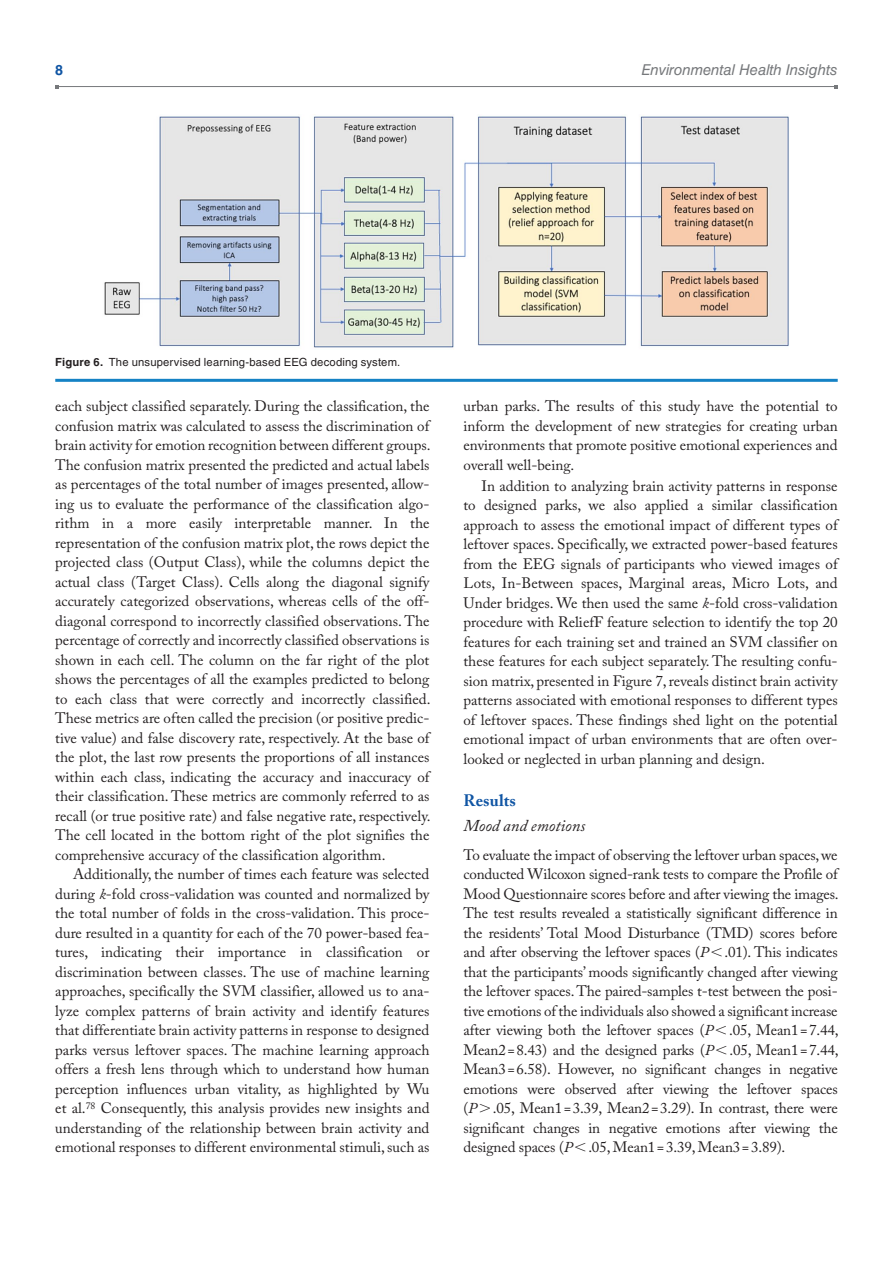
<style>
.page{position:relative;width:893px;height:1263px;background:#fff}
.page>*{position:absolute;margin:0;border:0;box-sizing:border-box;transform-origin:0 0}
.t1{font:italic 16.5px "Adobe Caslon Pro";color:#231f20}
.t2{font:700 16.5px "Adobe Caslon Pro";letter-spacing:.005em;color:#1055a4}
.t3{font:15px/19.5px "Adobe Caslon Pro";color:#231f20;text-align:justify}
.t4{font:italic 15px "Helvetica LT Std";letter-spacing:-.005em;color:#76787b}
.t5{font:700 14.25px "Helvetica LT Std";color:#1055a4}
.t6{font:11.25px "Helvetica LT Std";letter-spacing:.015em;color:#231f20}
.s1{font-weight:700}
.s2{font-style:italic}
</style>
<div class="page">
<hr style="left:57px;top:86px;width:779px;height:1px;background:#76787b">
<hr style="left:55px;top:379px;width:783px;height:3px;background:#1582c5">
<img style="left:104px;top:116px;width:685px;height:234px">
<p class="t5" style="left:55px;top:61px;width:9px">8</p>
<p class="t4" style="left:641px;top:61px;width:198px">Environmental Health Insights</p>
<p class="t6" style="left:55px;top:356px;width:346px"><span class="s1">Figure 6.</span> The unsupervised learning-based EEG decoding system.</p>
<p class="t3" style="left:55px;top:396px;width:377px">each subject classified separately. During the classification, the confusion matrix was calculated to assess the discrimination of brain activity for emotion recognition between different groups.<br>The confusion matrix presented the predicted and actual labels as percentages of the total number of images presented, allow&shy;ing us to evaluate the performance of the classification algo&shy;rithm in a more easily interpretable manner. In the representation of the confusion matrix plot, the rows depict the projected class (Output Class), while the columns depict the actual class (Target Class). Cells along the diagonal signify accurately categorized observations, whereas cells of the off&shy;diagonal correspond to incorrectly classified observations. The percentage of correctly and incorrectly classified observations is shown in each cell. The column on the far right of the plot shows the percentages of all the examples predicted to belong to each class that were correctly and incorrectly classified.<br>These metrics are often called the precision (or positive predic&shy;tive value) and false discovery rate, respectively. At the base of the plot, the last row presents the proportions of all instances within each class, indicating the accuracy and inaccuracy of their classification. These metrics are commonly referred to as recall (or true positive rate) and false negative rate, respectively.<br>The cell located in the bottom right of the plot signifies the comprehensive accuracy of the classification algorithm.</p>
<p class="t3" style="left:55px;top:864px;width:376px;text-indent:18px">Additionally, the number of times each feature was selected during <span class="s2">k</span>-fold cross-validation was counted and normalized by the total number of folds in the cross-validation. This proce&shy;dure resulted in a quantity for each of the 70 power-based fea&shy;tures, indicating their importance in classification or discrimination between classes. The use of machine learning approaches, specifically the SVM classifier, allowed us to ana&shy;lyze complex patterns of brain activity and identify features that differentiate brain activity patterns in response to designed parks versus leftover spaces. The machine learning approach offers a fresh lens through which to understand how human perception influences urban vitality, as highlighted by Wu et al.<sup>78</sup> Consequently, this analysis provides new insights and understanding of the relationship between brain activity and emotional responses to different environmental stimuli, such as</p>
<p class="t3" style="left:463px;top:396px;width:376px">urban parks. The results of this study have the potential to inform the development of new strategies for creating urban environments that promote positive emotional experiences and overall well-being.</p>
<p class="t3" style="left:463px;top:476px;width:376px;text-indent:18px">In addition to analyzing brain activity patterns in response to designed parks, we also applied a similar classification approach to assess the emotional impact of different types of leftover spaces. Specifically, we extracted power-based features from the EEG signals of participants who viewed images of Lots, In-Between spaces, Marginal areas, Micro Lots, and Under bridges. We then used the same <span class="s2">k</span>-fold cross-validation procedure with ReliefF feature selection to identify the top 20 features for each training set and trained an SVM classifier on these features for each subject separately. The resulting confu&shy;sion matrix, presented in Figure 7, reveals distinct brain activity patterns associated with emotional responses to different types of leftover spaces. These findings shed light on the potential emotional impact of urban environments that are often over&shy;looked or neglected in urban planning and design.</p>
<p class="t2" style="left:463px;top:790px;width:54px">Results</p>
<p class="t1" style="left:463px;top:816px;width:123px">Mood and emotions</p>
<p class="t3" style="left:463px;top:845px;width:377px">To evaluate the impact of observing the leftover urban spaces, we conducted Wilcoxon signed-rank tests to compare the Profile of Mood Questionnaire scores before and after viewing the images.<br>The test results revealed a statistically significant difference in the residents’ Total Mood Disturbance (TMD) scores before and after observing the leftover spaces (<span class="s2">P</span> .01). This indicates that the participants’ moods significantly changed after viewing the leftover spaces. The paired-samples t-test between the posi&shy;tive emotions of the individuals also showed a significant increase after viewing both the leftover spaces (<span class="s2">P</span> .05, Mean1=7.44, Mean2=8.43) and the designed parks (<span class="s2">P</span> .05, Mean1=7.44, Mean3=6.58). However, no significant changes in negative emotions were observed after viewing the leftover spaces (<span class="s2">P</span> .05, Mean1=3.39, Mean2=3.29). In contrast, there were significant changes in negative emotions after viewing the designed spaces (<span class="s2">P</span> .05, Mean1=3.39, Mean3=3.89).</p>
</div>
